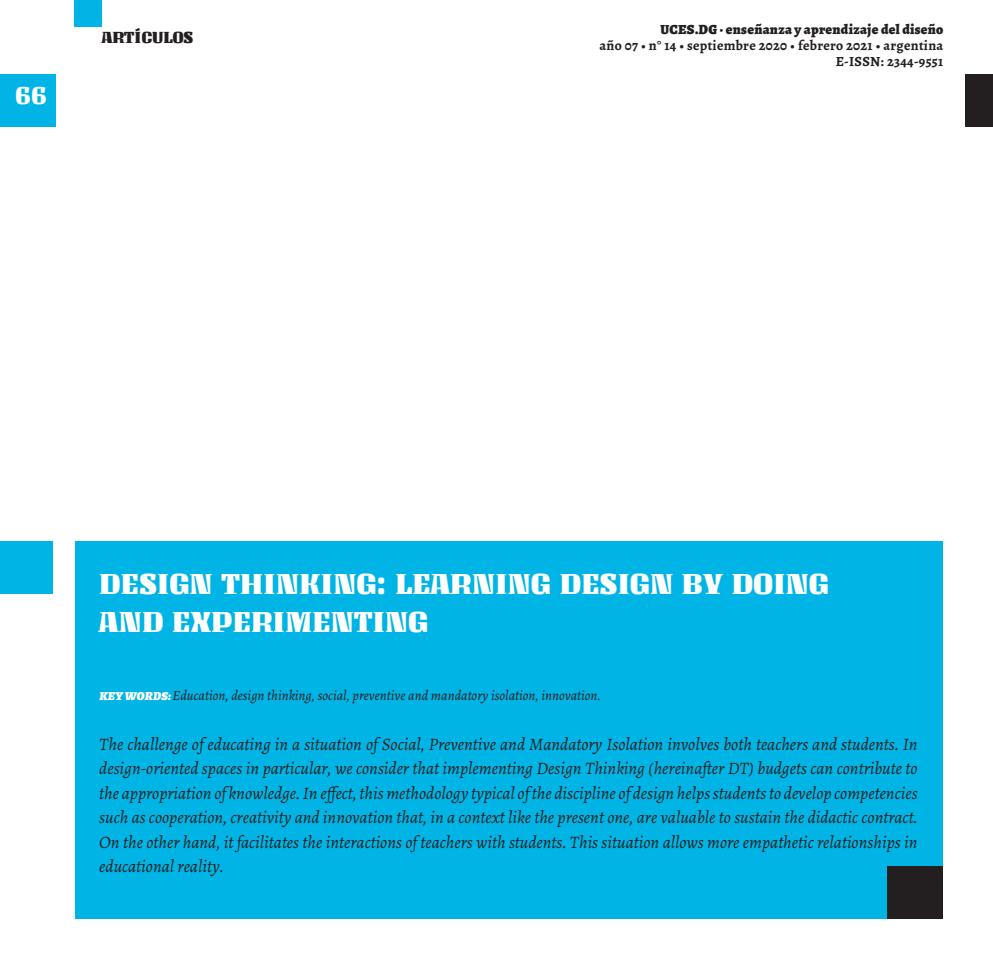
<style>
.page{position:relative;width:993px;height:968px;background:#fff}
.page>*{position:absolute;margin:0;border:0;box-sizing:border-box;transform-origin:0 0}
.t1{font:31.5px "Unlock";letter-spacing:.015em;color:#fff}
.t2{font:28px "Unlock";color:#fff}
.t3{font:italic 17.5px/24.5px "Alegreya";color:#231f20;text-align:justify}
.t4{font:17.5px "Unlock";color:#231f20}
.t5{font:italic 14px "Alegreya";color:#231f20}
.t6{font:700 14px/15.8px "Alegreya";letter-spacing:.02em;color:#231f20;text-align:right}
.t7{font:900 14px "Alegreya";letter-spacing:.02em;color:#231f20}
.s1{font-weight:900;font-size:12.25px;color:#fff}
</style>
<div class="page">
<div style="left:0;top:74px;width:55px;height:53px;background:#00b5e6"></div>
<div style="left:74px;top:0;width:28px;height:26px;background:#00b5e6"></div>
<div style="left:965px;top:74px;width:27px;height:53px;background:#231f20"></div>
<div style="left:0;top:541px;width:52px;height:53px;background:#00b5e6"></div>
<div style="left:75px;top:541px;width:867px;height:377px;background:#00b5e6"></div>
<div style="left:887px;top:865px;width:55px;height:53px;background:#231f20"></div>
<p class="t2" style="left:15px;top:79px;width:33px">66</p>
<p class="t4" style="left:102px;top:28px;width:93px">ARTÍCULOS</p>
<p class="t7" style="left:660px;top:20px;width:284px">UCES.DG · enseñanza y aprendizaje del diseño</p>
<p class="t6" style="left:599px;top:37px;width:345px">año 07 • n° 14 • septiembre 2020 • febrero 2021 • argentina<br>E-ISSN: 2344-9551</p>
<p class="t1" style="left:99px;top:566px;width:730px">DESIGN THINKING: LEARNING DESIGN BY DOING</p>
<p class="t1" style="left:99px;top:604px;width:330px">AND EXPERIMENTING</p>
<p class="t5" style="left:99px;top:687px;width:503px"><span class="s1">KEY WORDS:</span> Education, design thinking, social, preventive and mandatory isolation, innovation.</p>
<p class="t3" style="left:99px;top:731px;width:819px">The challenge of educating in a situation of Social, Preventive and Mandatory Isolation involves both teachers and students. In design-oriented spaces in particular, we consider that implementing Design Thinking (hereinafter DT) budgets can contribute to the appropriation of knowledge. In effect, this methodology typical of the discipline of design helps students to develop competencies such as cooperation, creativity and innovation that, in a context like the present one, are valuable to sustain the didactic contract.<br>On the other hand, it facilitates the interactions of teachers with students. This situation allows more empathetic relationships in educational reality.</p>
</div>
